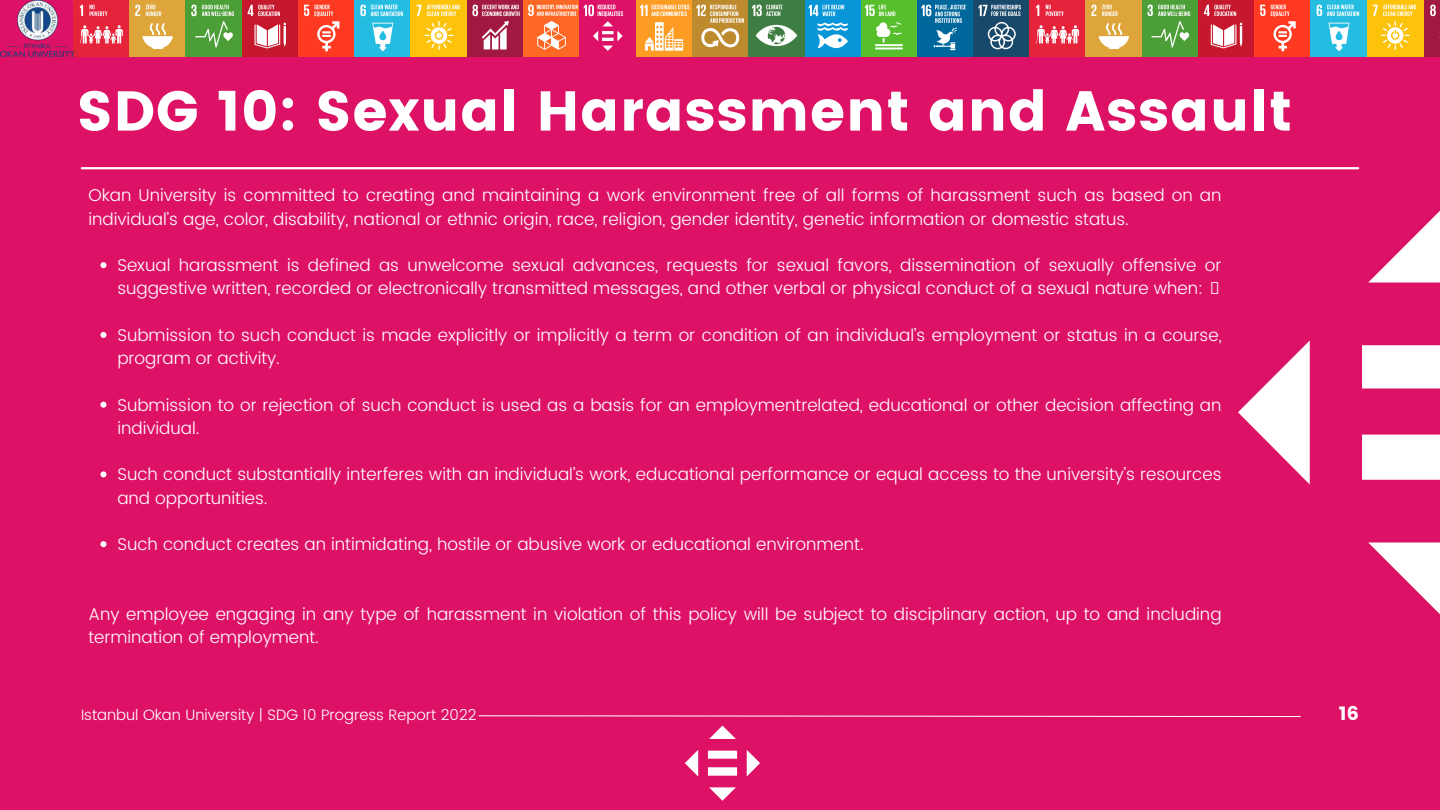
<style>
.page{position:relative;width:1440px;height:810px;background:#dd1266}
.page>*{position:absolute;margin:0;border:0;box-sizing:border-box;transform-origin:0 0}
.t1{font:56px "Poppins";letter-spacing:.015em;color:#fff}
.t2{font:19px "Poppins";color:#fff}
.t3{font:300 17px/23.2px "Poppins";color:#fff}
.t4{font:300 15px "Poppins";color:#fff}
</style>
<div class="page">
<hr style="left:82px;top:167px;width:1276px;height:2px;background:#fff">
<svg style="left:100px;top:262px;width:6px;height:6px"></svg>
<svg style="left:100px;top:332px;width:6px;height:6px"></svg>
<svg style="left:100px;top:402px;width:6px;height:6px"></svg>
<svg style="left:100px;top:471px;width:6px;height:6px"></svg>
<svg style="left:100px;top:541px;width:6px;height:6px"></svg>
<svg style="left:1238px;top:211px;width:202px;height:403px"></svg>
<div style="left:73px;top:0;width:57px;height:56px;background:#e5233b"></div>
<svg style="left:80px;top:5px;width:43px;height:39px"></svg>
<div style="left:130px;top:0;width:56px;height:56px;background:#dda53a"></div>
<svg style="left:135px;top:5px;width:5px;height:11px"></svg>
<svg style="left:142px;top:23px;width:31px;height:26px"></svg>
<svg style="left:146px;top:5px;width:15px;height:11px"></svg>
<div style="left:186px;top:0;width:56px;height:56px;background:#4c9e37"></div>
<svg style="left:191px;top:5px;width:43px;height:43px"></svg>
<div style="left:242px;top:0;width:56px;height:56px;background:#c5182d"></div>
<svg style="left:255px;top:23px;width:31px;height:25px"></svg>
<svg style="left:248px;top:5px;width:32px;height:11px"></svg>
<div style="left:298px;top:0;width:57px;height:56px;background:#ff3a20"></div>
<svg style="left:304px;top:5px;width:35px;height:46px"></svg>
<div style="left:355px;top:0;width:56px;height:56px;background:#25bce2"></div>
<svg style="left:360px;top:5px;width:43px;height:46px"></svg>
<div style="left:411px;top:0;width:56px;height:56px;background:#fcc30a"></div>
<svg style="left:417px;top:5px;width:43px;height:45px"></svg>
<div style="left:467px;top:0;width:56px;height:56px;background:#a11841"></div>
<svg style="left:472px;top:5px;width:48px;height:45px"></svg>
<div style="left:523px;top:0;width:57px;height:56px;background:#fd6924"></div>
<svg style="left:528px;top:5px;width:50px;height:45px"></svg>
<svg style="left:584px;top:5px;width:39px;height:46px"></svg>
<div style="left:636px;top:0;width:56px;height:56px;background:#fd9c23"></div>
<svg style="left:645px;top:22px;width:38px;height:29px"></svg>
<svg style="left:640px;top:5px;width:50px;height:11px"></svg>
<div style="left:692px;top:0;width:56px;height:56px;background:#be8a2e"></div>
<svg style="left:696px;top:5px;width:48px;height:42px"></svg>
<div style="left:861px;top:0;width:56px;height:56px;background:#56bf2b"></div>
<svg style="left:875px;top:22px;width:28px;height:27px"></svg>
<svg style="left:865px;top:5px;width:30px;height:11px"></svg>
<div style="left:805px;top:0;width:56px;height:56px;background:#0996d9"></div>
<svg style="left:809px;top:5px;width:39px;height:43px"></svg>
<div style="left:748px;top:0;width:57px;height:56px;background:#3f7e43"></div>
<svg style="left:752px;top:5px;width:45px;height:41px"></svg>
<div style="left:917px;top:0;width:56px;height:56px;background:#00679c"></div>
<svg style="left:921px;top:5px;width:45px;height:45px"></svg>
<div style="left:973px;top:0;width:57px;height:56px;background:#18486a"></div>
<svg style="left:978px;top:5px;width:43px;height:44px"></svg>
<img style="left:1px;top:0;width:73px;height:56px">
<div style="left:1030px;top:0;width:56px;height:56px;background:#e5233b"></div>
<svg style="left:1036px;top:5px;width:43px;height:39px"></svg>
<div style="left:1086px;top:0;width:56px;height:56px;background:#dda53a"></div>
<svg style="left:1091px;top:5px;width:5px;height:11px"></svg>
<svg style="left:1099px;top:23px;width:30px;height:26px"></svg>
<svg style="left:1102px;top:5px;width:16px;height:11px"></svg>
<div style="left:1142px;top:0;width:56px;height:56px;background:#4c9e37"></div>
<svg style="left:1148px;top:5px;width:42px;height:43px"></svg>
<div style="left:1198px;top:0;width:57px;height:56px;background:#c5182d"></div>
<svg style="left:1211px;top:23px;width:31px;height:25px"></svg>
<svg style="left:1204px;top:5px;width:32px;height:11px"></svg>
<div style="left:1255px;top:0;width:56px;height:56px;background:#ff3a20"></div>
<svg style="left:1260px;top:5px;width:36px;height:46px"></svg>
<div style="left:1311px;top:0;width:56px;height:56px;background:#25bce2"></div>
<svg style="left:1317px;top:5px;width:42px;height:46px"></svg>
<div style="left:1367px;top:0;width:56px;height:56px;background:#fcc30a"></div>
<svg style="left:1373px;top:5px;width:43px;height:45px"></svg>
<div style="left:1425px;top:0;width:15px;height:56px;background:#a11841"></div>
<svg style="left:1430px;top:5px;width:10px;height:33px"></svg>
<svg style="left:685px;top:726px;width:75px;height:75px"></svg>
<svg style="left:478px;top:715px;width:823px;height:2px;background:#ed88b2"></svg>
<h1 class="t1" style="left:77px;top:79px;width:1217px">SDG 10: Sexual Harassment and Assault</h1>
<p class="t3" style="left:88px;top:185px;width:1135px">Okan University is committed to creating and maintaining a work environment free of all forms of harassment such as based on an individual’s age, color, disability, national or ethnic origin, race, religion, gender identity, genetic information or domestic status.</p>
<p class="t3" style="left:117px;top:254px;width:1106px">Sexual harassment is defined as unwelcome sexual advances, requests for sexual favors, dissemination of sexually offensive or suggestive written, recorded or electronically transmitted messages, and other verbal or physical conduct of a sexual nature when: ฀</p>
<p class="t3" style="left:117px;top:324px;width:1106px">Submission to such conduct is made explicitly or implicitly a term or condition of an individual’s employment or status in a course, program or activity.</p>
<p class="t3" style="left:117px;top:394px;width:1106px">Submission to or rejection of such conduct is used as a basis for an employmentrelated, educational or other decision affecting an individual.</p>
<p class="t3" style="left:117px;top:464px;width:1106px">Such conduct substantially interferes with an individual’s work, educational performance or equal access to the university’s resources and opportunities.</p>
<p class="t3" style="left:117px;top:533px;width:748px">Such conduct creates an intimidating, hostile or abusive work or educational environment.</p>
<p class="t3" style="left:88px;top:603px;width:1135px">Any employee engaging in any type of harassment in violation of this policy will be subject to disciplinary action, up to and including termination of employment.</p>
<p class="t4" style="left:81px;top:704px;width:397px">Istanbul Okan University | SDG 10 Progress Report 2022</p>
<p class="t2" style="left:1339px;top:703px;width:22px">16</p>
</div>
